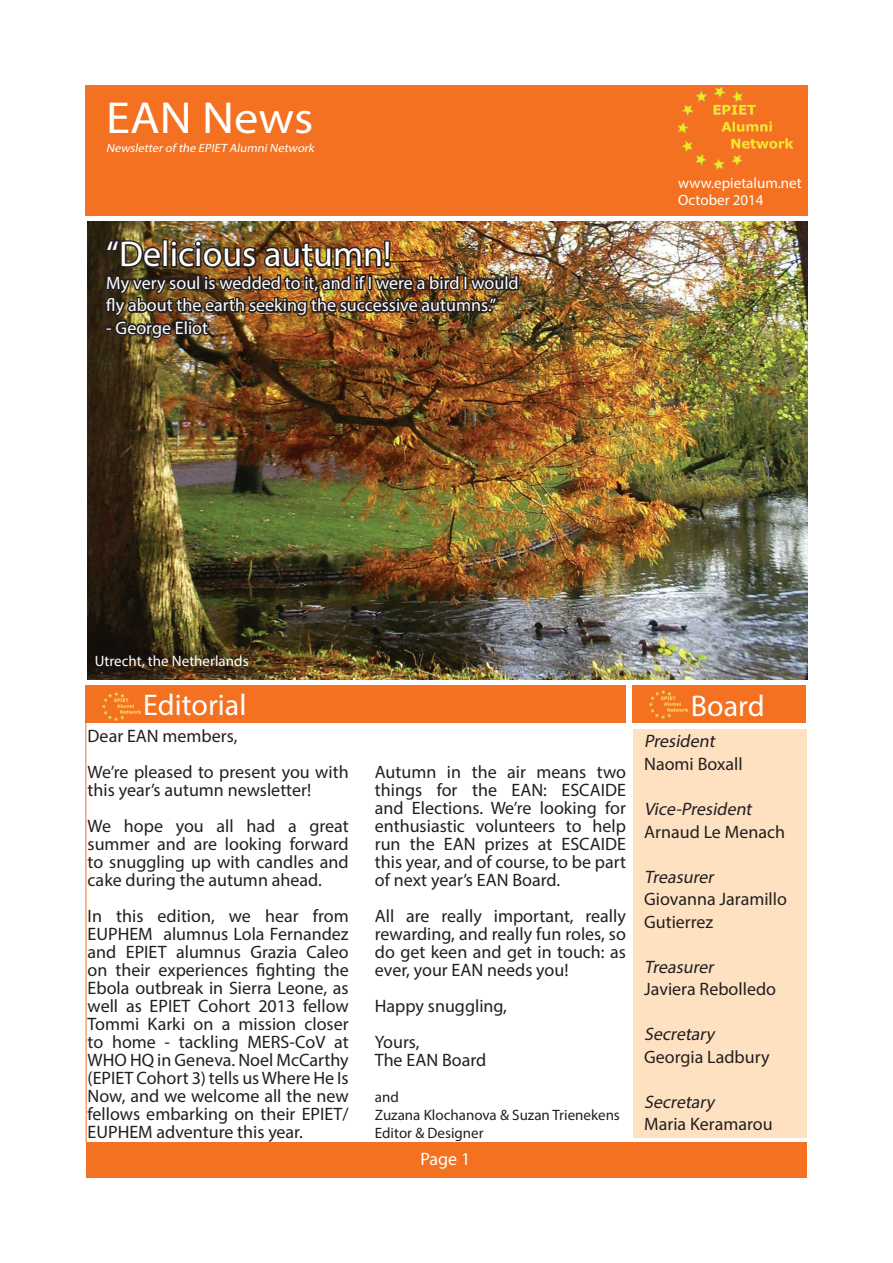
<style>
.page{position:relative;width:893px;height:1263px;background:#fff}
.page>*{position:absolute;margin:0;border:0;box-sizing:border-box;transform-origin:0 0}
.t1{font:45px "Myriad Pro";color:#fff;scale:1.08 1}
.t2{font:36px "Myriad Pro";color:#fff}
.t3{font:30px "Myriad Pro";color:#fff}
.t4{font:18px/18px "Myriad Pro";color:#231f20}
.t5{font:18px/22.5px "Myriad Pro";color:#fff}
.t6{font:italic 18px "Myriad Pro";color:#231f20}
.t7{font:15px/17.1px "Myriad Pro";color:#fff}
.t8{font:15px/18px "Myriad Pro";color:#231f20}
.t9{font:italic 12px "Myriad Pro";color:#fff;scale:1.04 1}
</style>
<div class="page">
<div style="left:86px;top:1142px;width:721px;height:36px;background:#f37121"></div>
<div style="left:86px;top:85px;width:721px;height:36px;background:#f37121"></div>
<div style="left:86px;top:86px;width:722px;height:130px;background:#f37121"></div>
<img style="left:88px;top:221px;width:720px;height:459px">
<div style="left:86px;top:685px;width:540px;height:38px;background:#f37121"></div>
<div style="left:632px;top:685px;width:174px;height:38px;background:#f37121"></div>
<div style="left:633px;top:729px;width:174px;height:408px;background:#fee1c1"></div>
<img style="left:678px;top:86px;width:114px;height:83px">
<img style="left:102px;top:693px;width:38px;height:27px">
<img style="left:650px;top:691px;width:37px;height:27px">
<hr style="left:86px;top:723px;width:1px;height:419px;background:#f37121">
<img style="left:103px;top:221px;width:417px;height:180px">
<h1 class="t1" style="left:106px;top:90px;width:193px">EAN News</h1>
<p class="t9" style="left:106px;top:141px;width:204px">Newsletterof the EPIET AlumniNetwork</p>
<h2 class="t2" style="left:106px;top:232px;width:287px">“Delicious autumn!</h2>
<p class="t5" style="left:106px;top:271px;width:414px">My very soul is wedded to it, and if I were a bird I would fly about the earth seeking the successive autumns.”</p>
<p class="t5" style="left:106px;top:316px;width:103px">- George Eliot</p>
<p class="t7" style="left:95px;top:652px;width:155px">Utrecht, the Netherlands</p>
<p class="t7" style="left:678px;top:174px;width:125px">www.epietalum.net<br>October 2014</p>
<h3 class="t3" style="left:143px;top:686px;width:105px">Editorial</h3>
<h3 class="t3" style="left:691px;top:688px;width:75px">Board</h3>
<p class="t4" style="left:88px;top:718px;width:263px;line-height:36px">Dear EAN members,<br>We’re pleased to present you with</p>
<p class="t4" style="left:88px;top:772px;width:263px;line-height:36px">this year’s autumn newsletter!<br>We hope you all had a great</p>
<p class="t4" style="left:88px;top:835px;width:263px;text-align:justify">summer and are looking forward to snuggling up with candles and cake during the autumn ahead.</p>
<p class="t4" style="left:88px;top:907px;width:263px;text-align:justify">In this edition, we hear from EUPHEM alumnus Lola Fernandez and EPIET alumnus Grazia Caleo on their experiences fighting the Ebola outbreak in Sierra Leone, as well as EPIET Cohort 2013 fellow Tommi Karki on a mission closer to home - tackling MERS-CoV at WHO HQ in Geneva. Noel McCarthy (EPIET Cohort 3) tells us Where He Is Now, and we welcome all the new fellows embarking on their EPIET/ EUPHEM adventure this year.</p>
<p class="t6" style="left:644px;top:730px;width:76px">President</p>
<p class="t4" style="left:644px;top:755px;width:100px">Naomi Boxall</p>
<p class="t6" style="left:644px;top:798px;width:113px">Vice-President</p>
<p class="t4" style="left:644px;top:822px;width:142px">Arnaud Le Menach</p>
<p class="t6" style="left:644px;top:865px;width:75px">Treasurer</p>
<p class="t4" style="left:644px;top:887px;width:144px;line-height:22.5px">Giovanna Jaramillo<br>Gutierrez</p>
<p class="t6" style="left:644px;top:955px;width:75px">Treasurer</p>
<p class="t4" style="left:644px;top:980px;width:133px">Javiera Rebolledo</p>
<p class="t6" style="left:644px;top:1023px;width:76px">Secretary</p>
<p class="t4" style="left:644px;top:1047px;width:127px">Georgia Ladbury</p>
<p class="t6" style="left:644px;top:1090px;width:76px">Secretary</p>
<p class="t4" style="left:644px;top:1115px;width:130px">Maria Keramarou</p>
<p class="t4" style="left:375px;top:763px;width:253px;text-align:justify">Autumn in the air means two things for the EAN: ESCAIDE and Elections. We’re looking for enthusiastic volunteers to help run the EAN prizes at ESCAIDE this year, and of course, to be part of next year’s EAN Board.</p>
<p class="t4" style="left:375px;top:907px;width:253px;text-align:justify">All are really important, really rewarding, and really fun roles, so do get keen and get in touch: as ever, your EAN needs you!</p>
<p class="t4" style="left:375px;top:988px;width:134px;line-height:36px">Happy snuggling,<br>Yours,</p>
<p class="t4" style="left:375px;top:1051px;width:113px">The EAN Board</p>
<p class="t8" style="left:375px;top:1088px;width:247px">and<br>Zuzana Klochanova &amp; Suzan Trienekens<br>Editor &amp; Designer</p>
<p class="t5" style="left:420px;top:1147px;width:51px">Page 1</p>
</div>
